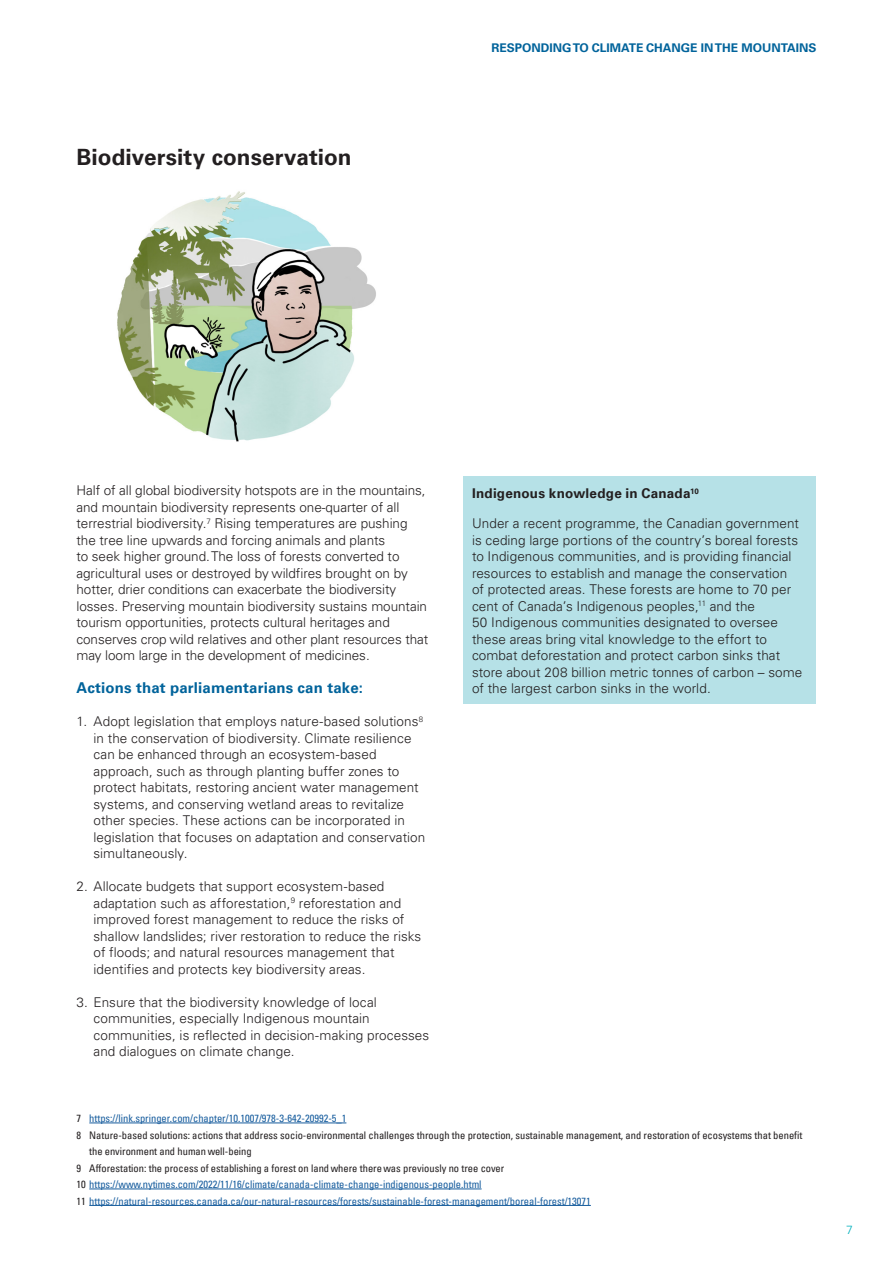
<style>
.page{position:relative;width:893px;height:1263px;background:#fff}
.page>*{position:absolute;margin:0;border:0;box-sizing:border-box;transform-origin:0 0}
.t1{font:700 22.5px "Univers";letter-spacing:.005em;color:#231f20}
.Title_blue{font:700 15px "Univers";letter-spacing:.01em;color:#00639b}
.texte_fond_couleur{font:300 13.5px/16.5px "Univers";letter-spacing:-.005em;color:#231f20}
.Texte_simple{font:300 13.5px/16.5px "Univers";letter-spacing:.005em;color:#231f20}
.texte_fond_couleur-2{font:700 13.5px "Univers";letter-spacing:.015em;color:#231f20}
.t2{font:700 12px "Univers";color:#00639b}
.t3{font:300 12px "Univers";color:#00b0bc}
.foot_note{font:condensed 10.5px "Univers";color:#175d9e}
.foot_note-2{font:condensed 10.5px "Univers";color:#231f20}
.s1{color:#231f20}
</style>
<div class="page">
<div style="left:463px;top:477px;width:353px;height:29px;background:#b6e1e7"></div>
<div style="left:463px;top:493px;width:353px;height:30px;background:#b6e1e7"></div>
<div style="left:463px;top:510px;width:353px;height:194px;background:#b6e1e7"></div>
<img style="left:117px;top:191px;width:259px;height:251px">
<hr style="left:89px;top:1123px;width:257px;height:1px;background:#175d9e">
<hr style="left:89px;top:1189px;width:393px;height:1px;background:#175d9e">
<hr style="left:89px;top:1205px;width:502px;height:1px;background:#175d9e">
<p class="t1" style="left:77px;top:144px;width:276px">Biodiversity conservation</p>
<p class="t2" style="left:492px;top:40px;width:326px">RESPONDING TO CLIMATE CHANGE IN THE MOUNTAINS</p>
<p class="texte_fond_couleur" style="left:77px;top:482px;width:353px">Half of all global biodiversity hotspots are in the mountains, and mountain biodiversity represents one-quarter of all terrestrial biodiversity.<sup>7</sup> Rising temperatures are pushing the tree line upwards and forcing animals and plants<br>to seek higher ground. The loss of forests converted to agricultural uses or destroyed by wildfires brought on by hotter, drier conditions can exacerbate the biodiversity losses. Preserving mountain biodiversity sustains mountain tourism opportunities, protects cultural heritages and conserves crop wild relatives and other plant resources that may loom large in the development of medicines.</p>
<p class="Title_blue" style="left:77px;top:679px;width:288px">Actions that parliamentarians can take:</p>
<p class="Texte_simple" style="left:94px;top:713px;width:333px;text-indent:-17px">1. Adopt legislation that employs nature-based solutions<sup>8 </sup>in the conservation of biodiversity. Climate resilience can be enhanced through an ecosystem-based approach, such as through planting buffer zones to protect habitats, restoring ancient water management systems, and conserving wetland areas to revitalize other species. These actions can be incorporated in legislation that focuses on adaptation and conservation simultaneously.</p>
<p class="Texte_simple" style="left:94px;top:878px;width:329px;text-indent:-17px">2. Allocate budgets that support ecosystem-based adaptation such as afforestation,<sup>9</sup> reforestation and improved forest management to reduce the risks of shallow landslides; river restoration to reduce the risks of floods; and natural resources management that identifies and protects key biodiversity areas.</p>
<p class="Texte_simple" style="left:94px;top:993px;width:337px;text-indent:-17px">3. Ensure that the biodiversity knowledge of local communities, especially Indigenous mountain communities, is reflected in decision-making processes and dialogues on climate change.</p>
<p class="texte_fond_couleur-2" style="left:472px;top:485px;width:228px">Indigenous knowledge in Canada<sup>10</sup></p>
<p class="texte_fond_couleur" style="left:472px;top:515px;width:332px">Under a recent programme, the Canadian government is ceding large portions of the country’s boreal forests to Indigenous communities, and is providing financial resources to establish and manage the conservation of protected areas. These forests are home to 70 per cent of Canada’s Indigenous peoples,<sup>11</sup> and the<br>50 Indigenous communities designated to oversee these areas bring vital knowledge to the effort to combat deforestation and protect carbon sinks that store about 208 billion metric tonnes of carbon – some of the largest carbon sinks in the world.</p>
<p class="foot_note" style="left:77px;top:1112px;width:271px"><span class="s1">7</span> https://link.springer.com/chapter/10.1007/978-3-642-20992-5_1</p>
<p class="foot_note-2" style="left:77px;top:1128px;width:727px">8 Nature-based solutions: actions that address socio-environmental challenges through the protection, sustainable management, and restoration of ecosystems that benefit</p>
<p class="foot_note-2" style="left:89px;top:1145px;width:164px">the environment and human well-being</p>
<p class="foot_note-2" style="left:77px;top:1161px;width:429px">9 Afforestation: the process of establishing a forest on land where there was previously no tree cover</p>
<p class="foot_note" style="left:77px;top:1178px;width:407px"><span class="s1">10</span> https://www.nytimes.com/2022/11/16/climate/canada-climate-change-indigenous-people.html</p>
<p class="foot_note" style="left:77px;top:1194px;width:516px"><span class="s1">11</span> https://natural-resources.canada.ca/our-natural-resources/forests/sustainable-forest-management/boreal-forest/13071</p>
<p class="t3" style="left:846px;top:1222px;width:8px">7</p>
</div>
